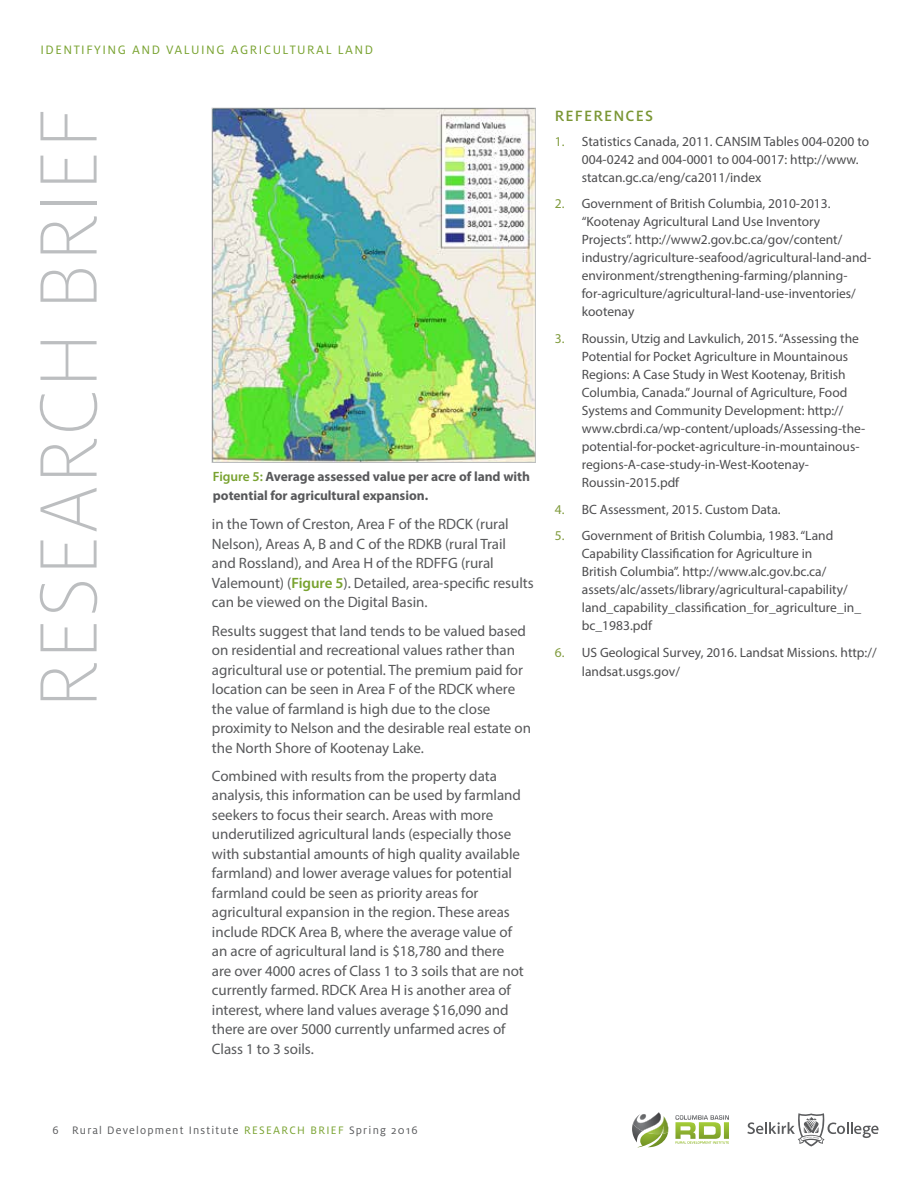
<style>
.page{position:relative;width:918px;height:1188px;background:#fff}
.page>*{position:absolute;margin:0;border:0;box-sizing:border-box;transform-origin:0 0}
.t1{font:300 expanded 90px "Milo OT";letter-spacing:.01em;color:#bcbec0}
.t2{font:500 16.5px "Milo OT";letter-spacing:.07em;color:#7a9634}
.t3{font:15px/19.5px "Myriad Pro";letter-spacing:-.005em;color:#58595b}
.t4{font:13.5px/18px "Myriad Pro";color:#4d4d4f}
.t5{font:700 13.5px/19.5px "Myriad Pro";letter-spacing:-.005em;color:#58595b}
.t6{font:13.5px "Milo OT";letter-spacing:.11em;color:#78a22f}
.t7{font:12px "Milo OT";letter-spacing:.1em;color:#5a5b5d}
.s1{color:#809b3d}
.s2{font-weight:600;color:#78a22f}
.s3{color:#78a22f}
</style>
<div class="page">
<svg style="left:747px;top:1113px;width:132px;height:33px"></svg>
<svg style="left:632px;top:1112px;width:32px;height:35px"></svg>
<svg style="left:675px;top:1115px;width:54px;height:29px"></svg>
<img style="left:647px;top:1117px;width:21px;height:17px">
<img style="left:633px;top:1113px;width:28px;height:18px">
<img style="left:214px;top:110px;width:320px;height:351px">
<div style="left:212px;top:108px;width:324px;height:355px;border:1px solid #bcbec0"></div>
<p class="t6" style="left:41px;top:42px;width:334px">IDENTIFYING AND VALUING AGRICULTURAL LAND</p>
<h1 class="t1" style="left:20px;top:709px;width:602px;rotate:-90deg">RESEARCH BRIEF</h1>
<p class="t2" style="left:555px;top:107px;width:100px">REFERENCES</p>
<p class="t4" style="left:582px;top:132px;width:289px;text-indent:-27px"><span class="s1">1.</span> Statistics Canada, 2011. CANSIM Tables 004-0200 to<br>004-0242 and 004-0001 to 004-0017: http://www. statcan.gc.ca/eng/ca2011/index</p>
<p class="t4" style="left:582px;top:195px;width:291px;text-indent:-27px"><span class="s1">2.</span> Government of British Columbia, 2010-2013. “Kootenay Agricultural Land Use Inventory Projects”. http://www2.gov.bc.ca/gov/content/ industry/agriculture-seafood/agricultural-land-and&shy;environment/strengthening-farming/planning&shy;for-agriculture/agricultural-land-use-inventories/ kootenay</p>
<p class="t4" style="left:582px;top:329px;width:285px;text-indent:-27px"><span class="s1">3.</span> Roussin, Utzig and Lavkulich, 2015. “Assessing the Potential for Pocket Agriculture in Mountainous Regions: A Case Study in West Kootenay, British Columbia, Canada.” Journal of Agriculture, Food Systems and Community Development: http:// www.cbrdi.ca/wp-content/uploads/Assessing-the&shy;potential-for-pocket-agriculture-in-mountainous&shy;regions-A-case-study-in-West-Kootenay-Roussin-2015.pdf</p>
<p class="t4" style="left:555px;top:500px;width:227px"><span class="s1">4.</span> BC Assessment, 2015. Custom Data.</p>
<p class="t4" style="left:582px;top:527px;width:281px;text-indent:-27px"><span class="s1">5.</span> Government of British Columbia, 1983. “Land Capability Classification for Agriculture in<br>British Columbia”. http://www.alc.gov.bc.ca/ assets/alc/assets/library/agricultural-capability/ land_capability_classification_for_agriculture_in_ bc_1983.pdf</p>
<p class="t4" style="left:582px;top:642px;width:296px;line-height:19.5px;text-indent:-27px"><span class="s1">6.</span> US Geological Survey, 2016. Landsat Missions. http:// landsat.usgs.gov/</p>
<p class="t5" style="left:213px;top:466px;width:319px"><span class="s2">Figure 5:</span> Average assessed value per acre of land with potential for agricultural expansion.</p>
<p class="t3" style="left:212px;top:514px;width:323px">in the Town of Creston, Area F of the RDCK (rural Nelson), Areas A, B and C of the RDKB (rural Trail<br>and Rossland), and Area H of the RDFFG (rural Valemount) (<span class="s2">Figure 5</span>). Detailed, area-specific results can be viewed on the Digital Basin.</p>
<p class="t3" style="left:212px;top:621px;width:321px">Results suggest that land tends to be valued based on residential and recreational values rather than agricultural use or potential. The premium paid for location can be seen in Area F of the RDCK where the value of farmland is high due to the close proximity to Nelson and the desirable real estate on the North Shore of Kootenay Lake.</p>
<p class="t3" style="left:212px;top:766px;width:313px">Combined with results from the property data analysis, this information can be used by farmland seekers to focus their search. Areas with more underutilized agricultural lands (especially those with substantial amounts of high quality available farmland) and lower average values for potential farmland could be seen as priority areas for agricultural expansion in the region. These areas include RDCK Area B, where the average value of an acre of agricultural land is $18,780 and there are over 4000 acres of Class 1 to 3 soils that are not currently farmed. RDCK Area H is another area of interest, where land values average $16,090 and there are over 5000 currently unfarmed acres of Class 1 to 3 soils.</p>
<p class="t7" style="left:52px;top:1124px;width:367px">6 Rural Development Institute <span class="s3">RESEARCH BRIEF</span> Spring 2016</p>
</div>
